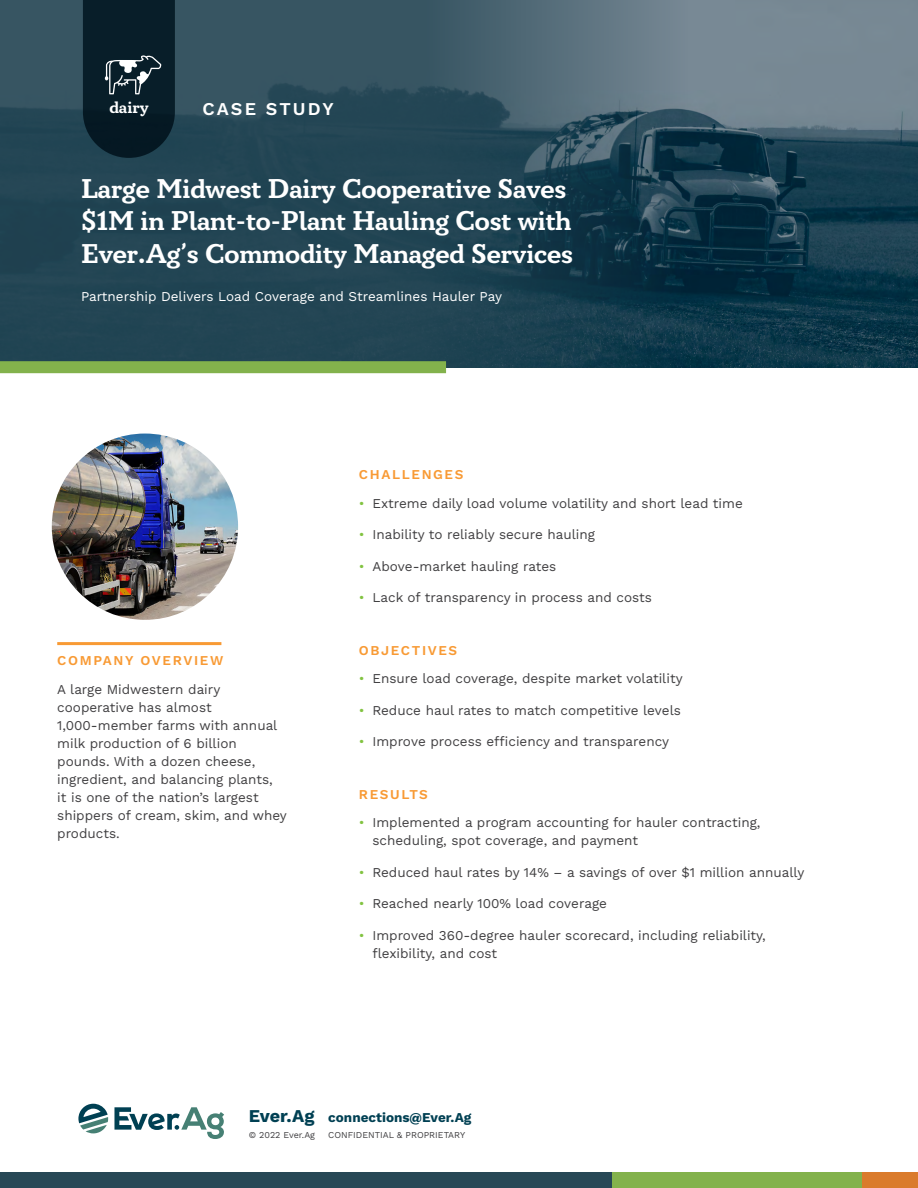
<style>
.page{position:relative;width:918px;height:1188px;background:#fff}
.page>*{position:absolute;margin:0;border:0;box-sizing:border-box;transform-origin:0 0}
.t1{font:700 27px/32.4px "Circe Slab B";color:#fff}
.t2{font:600 18px "Work Sans";letter-spacing:.12em;color:#fff}
.t3{font:700 16.5px "Circe Slab C";color:#fff}
.t4{font:13.5px/18px "Work Sans";color:#414042}
.t5{font:13.5px "Work Sans";color:#fff}
.t6{font:600 13.5px "Work Sans";letter-spacing:.12em;color:#f89a34}
.t7{font:700 13.5px "Work Sans";color:#004053}
.t8{font:9px "Work Sans";color:#414042}
.s1{color:#82c341}
.s2{font-size:18px}
</style>
<div class="page">
<svg style="left:0;top:0;width:917px;height:367px;background:#2c4d5c"></svg>
<hr style="left:57px;top:642px;width:164px;height:3px;background:#f89a34">
<div style="left:0;top:361px;width:446px;height:12px;background:#83b24c"></div>
<svg style="left:83px;top:0;width:92px;height:158px;background:#112731"></svg>
<svg style="left:78px;top:1104px;width:30px;height:29px"></svg>
<svg style="left:114px;top:1107px;width:110px;height:32px"></svg>
<div style="left:0;top:1172px;width:612px;height:16px;background:#274856"></div>
<div style="left:612px;top:1172px;width:255px;height:16px;background:#83b24c"></div>
<div style="left:863px;top:1172px;width:55px;height:16px;background:#da7b2c"></div>
<img style="left:52px;top:434px;width:186px;height:186px;border-radius:93px">
<p class="t3" style="left:109px;top:97px;width:41px">dairy</p>
<h2 class="t2" style="left:202px;top:95px;width:133px">CASE STUDY</h2>
<h1 class="t1" style="left:81px;top:174px;width:493px">Large Midwest Dairy Cooperative Saves $1M in Plant-to-Plant Hauling Cost with<br>Ever.Ag’s Commodity Managed Services</h1>
<p class="t5" style="left:81px;top:286px;width:423px">Partnership Delivers Load Coverage and Streamlines Hauler Pay</p>
<p class="t6" style="left:57px;top:651px;width:168px">COMPANY OVERVIEW</p>
<p class="t4" style="left:57px;top:680px;width:231px">A large Midwestern dairy cooperative has almost<br>1,000-member farms with annual milk production of 6 billion pounds. With a dozen cheese, ingredient, and balancing plants,<br>it is one of the nation’s largest shippers of cream, skim, and whey products.</p>
<p class="t6" style="left:359px;top:464px;width:106px">CHALLENGES</p>
<p class="t4" style="left:359px;top:493px;width:385px"><span class="s1">•</span> Extreme daily load volume volatility and short lead time</p>
<p class="t4" style="left:359px;top:525px;width:238px"><span class="s1">•</span> Inability to reliably secure hauling</p>
<p class="t4" style="left:359px;top:556px;width:199px"><span class="s1">•</span> Above-market hauling rates</p>
<p class="t4" style="left:359px;top:588px;width:295px"><span class="s1">•</span> Lack of transparency in process and costs</p>
<p class="t6" style="left:359px;top:640px;width:100px">OBJECTIVES</p>
<p class="t4" style="left:359px;top:669px;width:325px"><span class="s1">•</span> Ensure load coverage, despite market volatility</p>
<p class="t4" style="left:359px;top:701px;width:323px"><span class="s1">•</span> Reduce haul rates to match competitive levels</p>
<p class="t4" style="left:359px;top:732px;width:312px"><span class="s1">•</span> Improve process efficiency and transparency</p>
<p class="t6" style="left:359px;top:784px;width:71px">RESULTS</p>
<p class="t4" style="left:372px;top:813px;width:390px;text-indent:-14px"><span class="s1">•</span> Implemented a program accounting for hauler contracting, scheduling, spot coverage, and payment</p>
<p class="t4" style="left:359px;top:863px;width:447px"><span class="s1">•</span> Reduced haul rates by 14% – a savings of over $1 million annually</p>
<p class="t4" style="left:359px;top:894px;width:250px"><span class="s1">•</span> Reached nearly 100% load coverage</p>
<p class="t4" style="left:372px;top:926px;width:395px;text-indent:-14px"><span class="s1">•</span> Improved 360-degree hauler scorecard, including reliability, flexibility, and cost</p>
<p class="t7" style="left:249px;top:1107px;width:224px"><span class="s2">Ever.Ag</span> connections@Ever.Ag</p>
<p class="t8" style="left:249px;top:1128px;width:68px">© 2022 Ever.Ag</p>
<p class="t8" style="left:328px;top:1128px;width:138px">CONFIDENTIAL &amp; PROPRIETARY</p>
</div>
